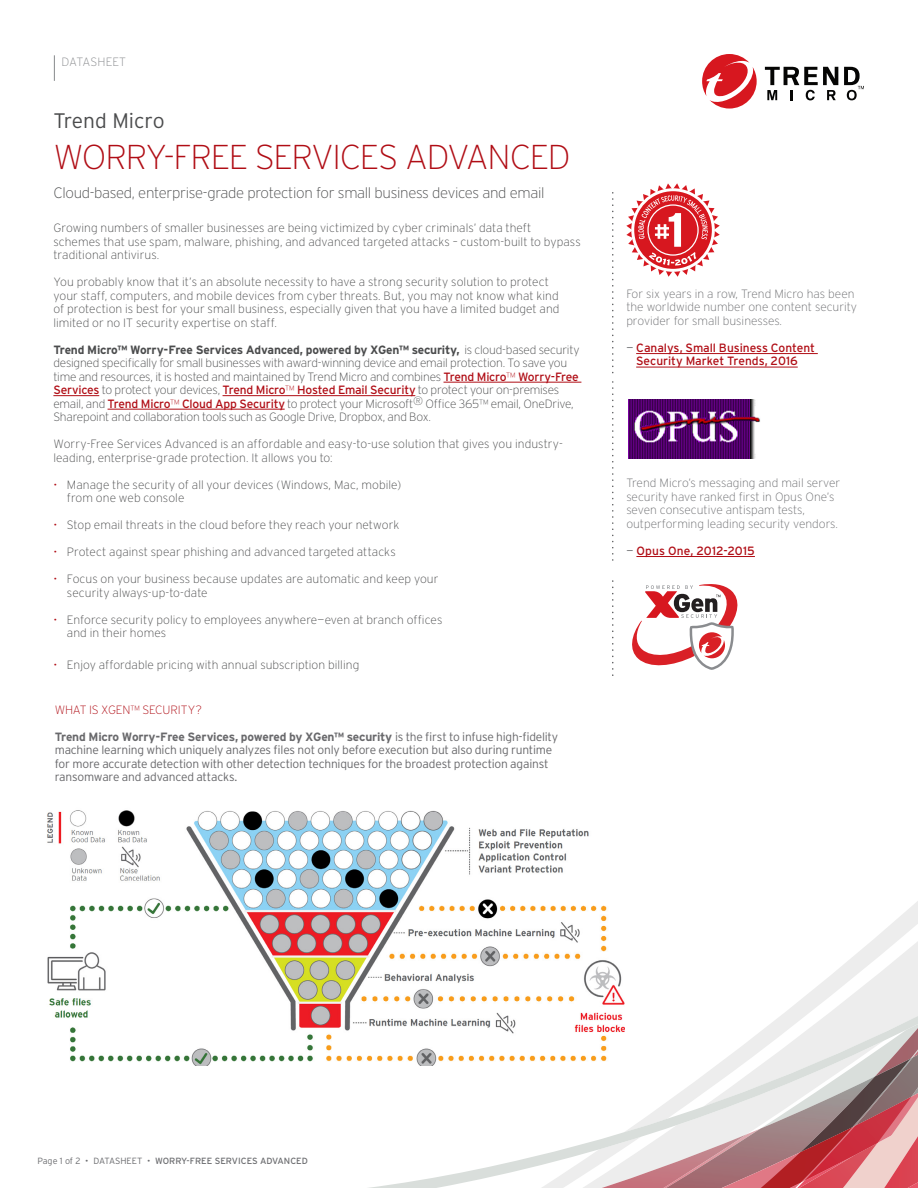
<style>
.page{position:relative;width:918px;height:1188px;background:#fff}
.page>*{position:absolute;margin:0;border:0;box-sizing:border-box;transform-origin:0 0}
.t1{font:200 34.5px "Interstate";letter-spacing:-.04em;color:#b00d15}
.t2{font:300 21px "Interstate";color:#4b4c4d}
.t3{font:200 15px "Interstate";letter-spacing:-.02em;color:#4b4c4d}
.t4{font:200 12px/13.5px "Interstate";color:#4b4c4d}
.t5{font:200 12px/13.5px "Interstate";letter-spacing:-.02em;color:#4b4c4d}
.t6{font:300 12px/13.5px "Interstate";letter-spacing:-.02em;color:#69696c}
.t7{font:200 12px/13.5px "Interstate";color:#6c6d70}
.t8{font:12px/13.5px "Interstate";letter-spacing:-.005em;color:#b00d15}
.t9{font:200 12px "Interstate";letter-spacing:-.015em;color:#b00d15}
.t10{font:200 12px "Interstate";letter-spacing:.005em;color:#87898c}
.t11{font:9px "Interstate";color:#6c6d70}
.s1{font-weight:700}
.s2{font-weight:400;color:#b00d15}
.s3{color:#b00d15}
.s4{font-weight:300;color:#6c6d70}
.s5{font-weight:300}
</style>
<div class="page">
<svg style="left:194px;top:901px;width:724px;height:287px"></svg>
<svg style="left:54px;top:55px;width:1px;height:26px"></svg>
<svg style="left:765px;top:67px;width:73px;height:33px"></svg>
<svg style="left:844px;top:67px;width:20px;height:33px"></svg>
<svg style="left:702px;top:54px;width:55px;height:55px"></svg>
<hr style="left:444px;top:382px;width:137px;height:1px;background:#b00d15">
<hr style="left:53px;top:395px;width:46px;height:1px;background:#b00d15">
<hr style="left:223px;top:395px;width:192px;height:1px;background:#b00d15">
<hr style="left:108px;top:409px;width:177px;height:1px;background:#b00d15">
<svg style="left:632px;top:584px;width:106px;height:86px"></svg>
<svg style="left:612px;top:581px;width:2px;height:94px"></svg>
<img style="left:47px;top:810px;width:577px;height:255px">
<img style="left:628px;top:399px;width:132px;height:59px">
<svg style="left:612px;top:193px;width:2px;height:180px"></svg>
<svg style="left:612px;top:382px;width:2px;height:178px"></svg>
<hr style="left:636px;top:353px;width:182px;height:1px;background:#b00d15">
<hr style="left:636px;top:367px;width:162px;height:1px;background:#b00d15">
<hr style="left:636px;top:556px;width:119px;height:1px;background:#b00d15">
<svg style="left:626px;top:183px;width:94px;height:94px"></svg>
<p class="t10" style="left:62px;top:55px;width:66px">DATASHEET</p>
<p class="t2" style="left:53px;top:108px;width:113px">Trend Micro</p>
<p class="t1" style="left:53px;top:136px;width:519px">WORRY-FREE SERVICES ADVANCED</p>
<p class="t3" style="left:53px;top:183px;width:493px">Cloud-based, enterprise-grade protection for small business devices and email</p>
<p class="t4" style="left:53px;top:221px;width:529px">Growing numbers of smaller businesses are being victimized by cyber criminals’ data theft schemes that use spam, malware, phishing, and advanced targeted attacks – custom-built to bypass traditional antivirus.</p>
<p class="t4" style="left:53px;top:275px;width:508px">You probably know that it’s an absolute necessity to have a strong security solution to protect your staff, computers, and mobile devices from cyber threats. But, you may not know what kind of protection is best for your small business, especially given that you have a limited budget and limited or no IT security expertise on staff.</p>
<p class="t5" style="left:53px;top:342px;width:528px"><span class="s1">Trend Micro™ Worry-Free Services Advanced, powered by XGen™ security,</span> is cloud-based security designed specifically for small businesses with award-winning device and email protection. To save you time and resources, it is hosted and maintained by Trend Micro and combines <span class="s2">Trend Micro</span><span class="s3">™</span> <span class="s2">Worry-Free Services</span> to protect your devices, <span class="s2">Trend Micro</span><span class="s3">™</span> <span class="s2">Hosted Email Security</span> to protect your on-premises email, and <span class="s2">Trend Micro</span><span class="s3">™</span> <span class="s2">Cloud App Security</span> to protect your Microsoft® Office 365™ email, OneDrive, Sharepoint and collaboration tools such as Google Drive, Dropbox, and Box.</p>
<p class="t4" style="left:53px;top:437px;width:511px">Worry-Free Services Advanced is an affordable and easy-to-use solution that gives you industry&shy;leading, enterprise-grade protection. It allows you to:</p>
<p class="t4" style="left:67px;top:477px;width:336px;text-indent:-14px"><span class="s3">•</span> Manage the security of all your devices (Windows, Mac, mobile) from one web console</p>
<p class="t4" style="left:53px;top:518px;width:348px"><span class="s3">•</span> Stop email threats in the cloud before they reach your network</p>
<p class="t4" style="left:53px;top:545px;width:344px"><span class="s3">•</span> Protect against spear phishing and advanced targeted attacks</p>
<p class="t4" style="left:67px;top:572px;width:373px;text-indent:-14px"><span class="s3">•</span> Focus on your business because updates are automatic and keep your security always-up-to-date</p>
<p class="t4" style="left:67px;top:612px;width:377px;text-indent:-14px"><span class="s3">•</span> Enforce security policy to employees anywhere—even at branch offices and in their homes</p>
<p class="t4" style="left:53px;top:657px;width:307px"><span class="s3">•</span> Enjoy affordable pricing with annual subscription billing</p>
<p class="t9" style="left:55px;top:702px;width:149px">WHAT IS XGEN™ SECURITY?</p>
<p class="t6" style="left:55px;top:730px;width:505px"><span class="s1">Trend Micro Worry-Free Services, powered by XGen™ security</span> is the first to infuse high-fidelity machine learning which uniquely analyzes files not only before execution but also during runtime for more accurate detection with other detection techniques for the broadest protection against ransomware and advanced attacks.</p>
<p class="t7" style="left:626px;top:287px;width:232px">For six years in a row, Trend Micro has been the worldwide number one content security provider for small businesses.</p>
<p class="t8" style="left:636px;top:341px;width:180px;text-indent:-10px"><span class="s4">—</span> Canalys, Small Business Content<br>Security Market Trends, 2016</p>
<p class="t7" style="left:626px;top:476px;width:215px">Trend Micro’s messaging and mail server security have ranked first in Opus One’s seven consecutive antispam tests, outperforming leading security vendors.</p>
<p class="t8" style="left:626px;top:544px;width:130px"><span class="s4">—</span> Opus One, 2012-2015</p>
<p class="t11" style="left:38px;top:1155px;width:272px"><span class="s5">Page 1 of 2 • DATASHEET •</span> WORRY-FREE SERVICES ADVANCED</p>
</div>
